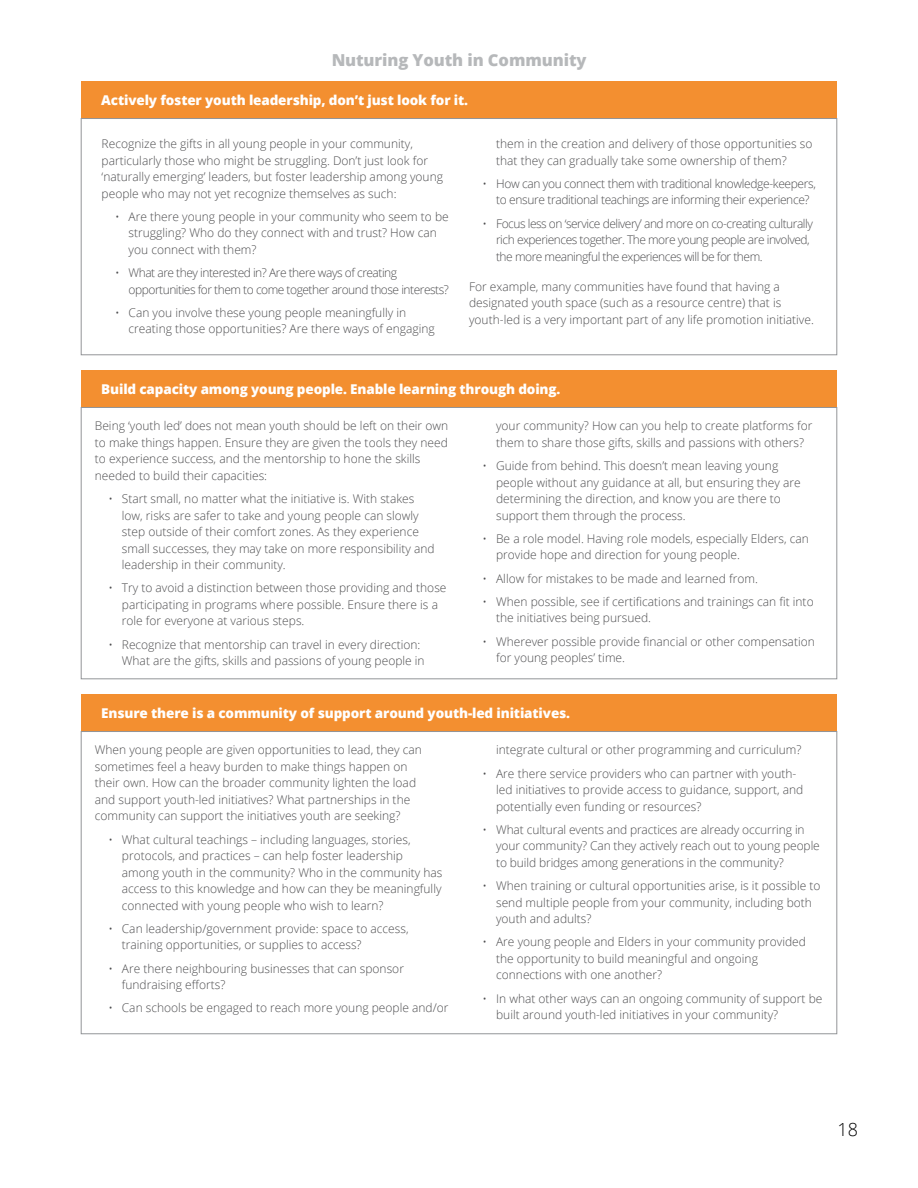
<style>
.page{position:relative;width:918px;height:1188px;background:#fff}
.page>*{position:absolute;margin:0;border:0;box-sizing:border-box;transform-origin:0 0}
.t1{font:300 18px "Open Sans";color:#000}
.t2{font:800 16.5px "Open Sans";letter-spacing:-.005em;color:#b6b8ba}
.t3{font:800 13.5px "Open Sans";letter-spacing:-.01em;color:#fff}
.t4{font:300 12px/16.5px "Open Sans";color:#4d4d4f}
.t5{font:300 12px/16.5px "Open Sans";letter-spacing:-.04em;color:#4d4d4f}
.t6{font:300 12px/16.5px "Open Sans";letter-spacing:-.03em;color:#4d4d4f}
</style>
<div class="page">
<div style="left:81px;top:370px;width:756px;height:37px;background:#f38f30"></div>
<div style="left:81px;top:694px;width:756px;height:37px;background:#f38f30"></div>
<div style="left:81px;top:81px;width:756px;height:37px;background:#f38f30"></div>
<div style="left:81px;top:118px;width:756px;height:237px;border:1px solid #939598"></div>
<h2 class="t2" style="left:331px;top:47px;width:257px">Nuturing Youth in Community</h2>
<p class="t3" style="left:101px;top:90px;width:368px">Actively foster youth leadership, don’t just look for it.</p>
<p class="t4" style="left:102px;top:135px;width:343px">Recognize the gifts in all young people in your community, particularly those who might be struggling. Don’t just look for ‘naturally emerging’ leaders, but foster leadership among young people who may not yet recognize themselves as such:</p>
<p class="t4" style="left:129px;top:208px;width:322px;text-indent:-14px">• Are there young people in your community who seem to be struggling? Who do they connect with and trust? How can you connect with them?</p>
<p class="t5" style="left:129px;top:264px;width:322px;text-indent:-14px">• What are they interested in? Are there ways of creating opportunities for them to come together around those interests?</p>
<p class="t4" style="left:129px;top:304px;width:308px;text-indent:-14px">• Can you involve these young people meaningfully in creating those opportunities? Are there ways of engaging</p>
<p class="t4" style="left:496px;top:135px;width:318px">them in the creation and delivery of those opportunities so that they can gradually take some ownership of them?</p>
<p class="t6" style="left:496px;top:175px;width:321px;text-indent:-14px">• How can you connect them with traditional knowledge-keepers, to ensure traditional teachings are informing their experience?</p>
<p class="t5" style="left:496px;top:215px;width:318px;text-indent:-14px">• Focus less on ‘service delivery’ and more on co-creating culturally rich experiences together. The more young people are involved, the more meaningful the experiences will be for them.</p>
<p class="t4" style="left:469px;top:278px;width:346px">For example, many communities have found that having a designated youth space (such as a resource centre) that is youth-led is a very important part of any life promotion initiative.</p>
<p class="t3" style="left:101px;top:379px;width:461px">Build capacity among young people. Enable learning through doing.</p>
<p class="t4" style="left:95px;top:417px;width:355px">Being ‘youth led’ does not mean youth should be left on their own to make things happen. Ensure they are given the tools they need to experience success, and the mentorship to hone the skills needed to build their capacities:</p>
<p class="t4" style="left:122px;top:490px;width:314px;text-indent:-14px">• Start small, no matter what the initiative is. With stakes low, risks are safer to take and young people can slowly step outside of their comfort zones. As they experience small successes, they may take on more responsibility and leadership in their community.</p>
<p class="t4" style="left:122px;top:579px;width:326px;text-indent:-14px">• Try to avoid a distinction between those providing and those participating in programs where possible. Ensure there is a role for everyone at various steps.</p>
<p class="t4" style="left:122px;top:636px;width:304px;text-indent:-14px">• Recognize that mentorship can travel in every direction:<br>What are the gifts, skills and passions of young people in</p>
<p class="t4" style="left:496px;top:417px;width:318px">your community? How can you help to create platforms for them to share those gifts, skills and passions with others?</p>
<p class="t4" style="left:496px;top:457px;width:306px;text-indent:-14px">• Guide from behind. This doesn’t mean leaving young people without any guidance at all, but ensuring they are determining the direction, and know you are there to support them through the process.</p>
<p class="t4" style="left:496px;top:530px;width:314px;text-indent:-14px">• Be a role model. Having role models, especially Elders, can provide hope and direction for young people.</p>
<p class="t4" style="left:483px;top:570px;width:277px">• Allow for mistakes to be made and learned from.</p>
<p class="t4" style="left:496px;top:593px;width:319px;text-indent:-14px">• When possible, see if certifications and trainings can fit into the initiatives being pursued.</p>
<p class="t4" style="left:496px;top:633px;width:320px;text-indent:-14px">• Wherever possible provide financial or other compensation for young peoples’ time.</p>
<p class="t3" style="left:101px;top:703px;width:470px">Ensure there is a community of support around youth-led initiatives.</p>
<p class="t4" style="left:95px;top:741px;width:329px">When young people are given opportunities to lead, they can sometimes feel a heavy burden to make things happen on their own. How can the broader community lighten the load and support youth-led initiatives? What partnerships in the community can support the initiatives youth are seeking?</p>
<p class="t4" style="left:122px;top:831px;width:322px;text-indent:-14px">• What cultural teachings – including languages, stories, protocols, and practices – can help foster leadership among youth in the community? Who in the community has access to this knowledge and how can they be meaningfully connected with young people who wish to learn?</p>
<p class="t4" style="left:122px;top:920px;width:288px;text-indent:-14px">• Can leadership/government provide: space to access, training opportunities, or supplies to access?</p>
<p class="t4" style="left:122px;top:960px;width:284px;text-indent:-14px">• Are there neighbouring businesses that can sponsor fundraising efforts?</p>
<p class="t4" style="left:108px;top:999px;width:342px">• Can schools be engaged to reach more young people and/or</p>
<p class="t4" style="left:496px;top:741px;width:307px">integrate cultural or other programming and curriculum?</p>
<p class="t4" style="left:496px;top:765px;width:309px;text-indent:-14px">• Are there service providers who can partner with youth&shy;led initiatives to provide access to guidance, support, and potentially even funding or resources?</p>
<p class="t4" style="left:496px;top:821px;width:325px;text-indent:-14px">• What cultural events and practices are already occurring in your community? Can they actively reach out to young people to build bridges among generations in the community?</p>
<p class="t4" style="left:496px;top:877px;width:326px;text-indent:-14px">• When training or cultural opportunities arise, is it possible to send multiple people from your community, including both youth and adults?</p>
<p class="t4" style="left:496px;top:933px;width:311px;text-indent:-14px">• Are young people and Elders in your community provided the opportunity to build meaningful and ongoing connections with one another?</p>
<p class="t4" style="left:496px;top:990px;width:328px;text-indent:-14px">• In what other ways can an ongoing community of support be built around youth-led initiatives in your community?</p>
<h1 class="t1" style="left:837px;top:1117px;width:22px">18</h1>
</div>
